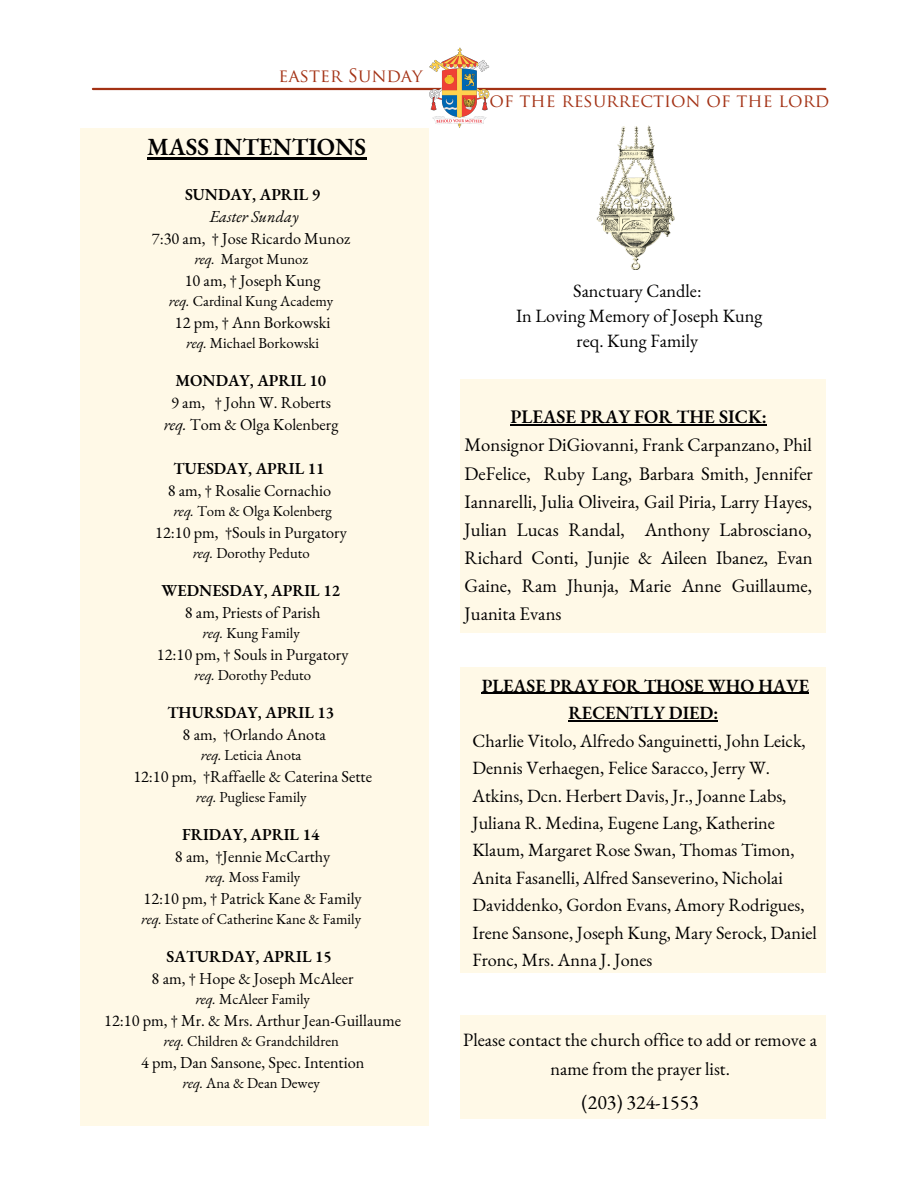
<style>
.page{position:relative;width:918px;height:1188px;background:#fff}
.page>*{position:absolute;margin:0;border:0;box-sizing:border-box;transform-origin:0 0}
.t1{font:600 24px "EB Garamond";color:#000}
.t2{font:19.8px "EB Garamond";color:#000}
.t3{font:18.6px/28.2px "EB Garamond";color:#000;text-align:justify}
.t4{font:600 18.6px "EB Garamond";color:#000}
.t5{font:18.3px/24.8px "EB Garamond";color:#000;text-align:center}
.t6{font:18.15px/27.5px "EB Garamond";color:#000}
.t7{font:600 18.15px/27.5px "EB Garamond";color:#000;text-align:center}
.t8{font:18px "Trajan Pro";color:#a33114}
.t9{font:16.2px/22px "EB Garamond";color:#000;text-align:center}
.t10{font:600 16.2px "EB Garamond";color:#000}
.t11{font:italic 16.2px "EB Garamond";color:#000}
.t12{font:14.7px "EB Garamond";color:#000}
.s1{font-style:italic}
</style>
<div class="page">
<div style="left:80px;top:128px;width:349px;height:997px;background:#fff9e7"></div>
<hr style="left:93px;top:88px;width:732px;height:2px;background:#a33114">
<img style="left:428px;top:48px;width:61px;height:80px">
<div style="left:460px;top:667px;width:366px;height:306px;background:#fff9e7"></div>
<div style="left:460px;top:379px;width:366px;height:254px;background:#fff9e7"></div>
<hr style="left:511px;top:424px;width:256px;height:2px;background:#000">
<div style="left:460px;top:1016px;width:366px;height:103px;background:#fff9e7"></div>
<hr style="left:482px;top:693px;width:327px;height:1px;background:#000">
<hr style="left:568px;top:720px;width:150px;height:1px;background:#000">
<hr style="left:147px;top:157px;width:219px;height:2px;background:#000">
<img style="left:596px;top:125px;width:79px;height:144px">
<p class="t8" style="left:279px;top:68px;width:146px">EASTER SUNDAY</p>
<h1 class="t1" style="left:147px;top:131px;width:221px">MASS INTENTIONS</h1>
<p class="t10" style="left:185px;top:184px;width:137px">SUNDAY, APRIL 9</p>
<p class="t11" style="left:210px;top:206px;width:90px">Easter Sunday</p>
<p class="t9" style="left:152px;top:227px;width:200px">7:30 am, † Jose Ricardo Munoz</p>
<p class="t12" style="left:194px;top:249px;width:115px"><span class="s1">req.</span> Margot Munoz</p>
<p class="t9" style="left:185px;top:269px;width:137px">10 am, † Joseph Kung</p>
<p class="t12" style="left:169px;top:291px;width:166px"><span class="s1">req.</span> Cardinal Kung Academy</p>
<p class="t9" style="left:175px;top:311px;width:157px">12 pm, † Ann Borkowski</p>
<p class="t12" style="left:186px;top:333px;width:134px"><span class="s1">req.</span> Michael Borkowski</p>
<p class="t10" style="left:175px;top:370px;width:152px">MONDAY, APRIL 10</p>
<p class="t9" style="left:164px;top:391px;width:176px">9 am, † John W. Roberts <span class="s1">req.</span> Tom &amp; Olga Kolenberg</p>
<p class="t10" style="left:174px;top:458px;width:152px">TUESDAY, APRIL 11</p>
<p class="t9" style="left:168px;top:479px;width:165px">8 am, † Rosalie Cornachio</p>
<p class="t12" style="left:173px;top:501px;width:160px"><span class="s1">req.</span> Tom &amp; Olga Kolenberg</p>
<p class="t9" style="left:155px;top:521px;width:193px">12:10 pm, †Souls in Purgatory</p>
<p class="t12" style="left:193px;top:543px;width:119px"><span class="s1">req.</span> Dorothy Peduto</p>
<p class="t10" style="left:162px;top:580px;width:180px">WEDNESDAY, APRIL 12</p>
<p class="t9" style="left:185px;top:601px;width:137px">8 am, Priests of Parish</p>
<p class="t12" style="left:203px;top:623px;width:99px"><span class="s1">req.</span> Kung Family</p>
<p class="t9" style="left:157px;top:643px;width:193px">12:10 pm, † Souls in Purgatory</p>
<p class="t12" style="left:194px;top:665px;width:119px"><span class="s1">req.</span> Dorothy Peduto</p>
<p class="t10" style="left:167px;top:702px;width:168px">THURSDAY, APRIL 13</p>
<p class="t9" style="left:183px;top:723px;width:145px">8 am, †Orlando Anota</p>
<p class="t12" style="left:201px;top:745px;width:102px"><span class="s1">req.</span> Leticia Anota</p>
<p class="t9" style="left:133px;top:765px;width:240px">12:10 pm, †Raffaelle &amp; Caterina Sette</p>
<p class="t12" style="left:196px;top:787px;width:112px"><span class="s1">req.</span> Pugliese Family</p>
<p class="t10" style="left:182px;top:824px;width:139px">FRIDAY, APRIL 14</p>
<p class="t9" style="left:175px;top:845px;width:157px">8 am, †Jennie McCarthy</p>
<p class="t12" style="left:205px;top:867px;width:97px"><span class="s1">req.</span> Moss Family</p>
<p class="t9" style="left:144px;top:887px;width:220px">12:10 pm, † Patrick Kane &amp; Family</p>
<p class="t12" style="left:141px;top:909px;width:221px"><span class="s1">req.</span> Estate of Catherine Kane &amp; Family</p>
<p class="t10" style="left:167px;top:946px;width:167px">SATURDAY, APRIL 15</p>
<p class="t9" style="left:152px;top:967px;width:204px">8 am, † Hope &amp; Joseph McAleer</p>
<p class="t12" style="left:195px;top:989px;width:116px"><span class="s1">req.</span> McAleer Family</p>
<p class="t9" style="left:104px;top:1009px;width:298px">12:10 pm, † Mr. &amp; Mrs. Arthur Jean-Guillaume</p>
<p class="t12" style="left:164px;top:1031px;width:177px"><span class="s1">req.</span> Children &amp; Grandchildren</p>
<p class="t9" style="left:141px;top:1051px;width:225px">4 pm, Dan Sansone, Spec. Intention</p>
<p class="t12" style="left:183px;top:1073px;width:139px"><span class="s1">req.</span> Ana &amp; Dean Dewey</p>
<p class="t8" style="left:490px;top:93px;width:341px">OF THE RESURRECTION OF THE LORD</p>
<p class="t5" style="left:516px;top:278px;width:248px">Sanctuary Candle:<br>In Loving Memory of Joseph Kung req. Kung Family</p>
<p class="t4" style="left:511px;top:405px;width:258px">PLEASE PRAY FOR THE SICK:</p>
<p class="t3" style="left:465px;top:431px;width:350px">Monsignor DiGiovanni, Frank Carpanzano, Phil DeFelice, Ruby Lang, Barbara Smith, Jennifer Iannarelli, Julia Oliveira, Gail Piria, Larry Hayes, Julian Lucas Randal, Anthony Labrosciano, Richard Conti, Junjie &amp; Aileen Ibanez, Evan Gaine, Ram Jhunja, Marie Anne Guillaume, Juanita Evans</p>
<p class="t7" style="left:482px;top:671px;width:329px">PLEASE PRAY FOR THOSE WHO HAVE<br>RECENTLY DIED:</p>
<p class="t6" style="left:473px;top:726px;width:346px">Charlie Vitolo, Alfredo Sanguinetti, John Leick, Dennis Verhaegen, Felice Saracco, Jerry W.<br>Atkins, Dcn. Herbert Davis, Jr., Joanne Labs, Juliana R. Medina, Eugene Lang, Katherine Klaum, Margaret Rose Swan, Thomas Timon, Anita Fasanelli, Alfred Sanseverino, Nicholai Daviddenko, Gordon Evans, Amory Rodrigues, Irene Sansone, Joseph Kung, Mary Serock, Daniel Fronc, Mrs. Anna J. Jones</p>
<p class="t5" style="left:463px;top:1025px;width:355px;line-height:29.5px">Please contact the church office to add or remove a name from the prayer list.</p>
<p class="t2" style="left:582px;top:1089px;width:119px">(203) 324-1553</p>
</div>
